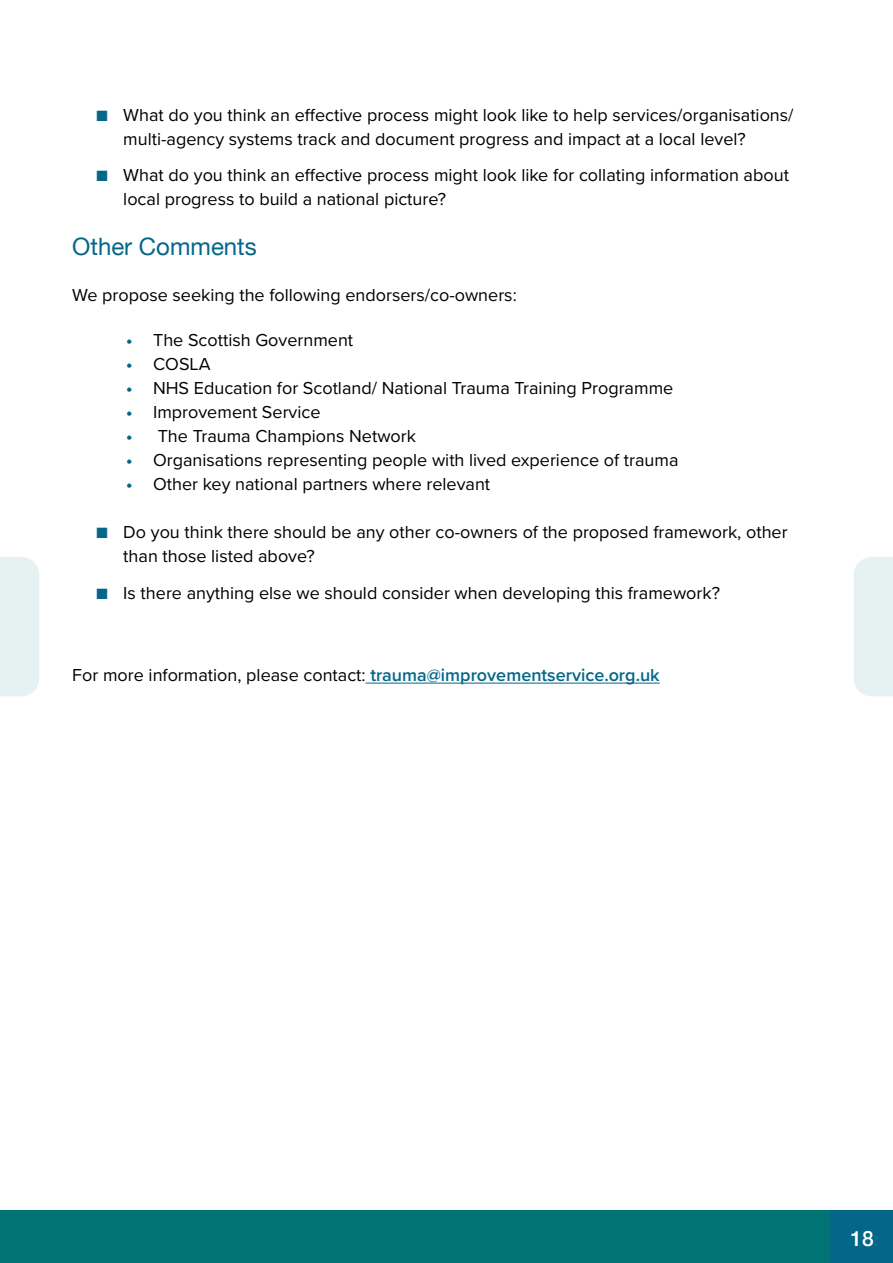
<style>
.page{position:relative;width:893px;height:1263px;background:#fff}
.page>*{position:absolute;margin:0;border:0;box-sizing:border-box;transform-origin:0 0}
.t1{font:24px "Helvetica Neue";color:#04678a}
.t2{font:500 21px "Helvetica Neue";color:#fff}
.bullets{font:18px/24px "Proxima Nova";color:#000}
.body_text{font:18px "Proxima Nova";color:#000}
.s1{color:#04678a}
.s2{font-weight:700;color:#04678a}
.s3{font-weight:600;color:#04678a}
</style>
<div class="page">
<div style="left:0;top:1211px;width:831px;height:52px;background:#027373"></div>
<div style="left:831px;top:1211px;width:62px;height:52px;background:#04678a"></div>
<div style="left:0;top:557px;width:39px;height:139px;background:#e6f1f1"></div>
<div style="left:854px;top:557px;width:39px;height:139px;background:#e6f1f1"></div>
<hr style="left:366px;top:683px;width:294px;height:1px;background:#04678a">
<p class="bullets" style="left:123px;top:102px;width:672px;text-indent:-27px"><span class="s1">■</span> What do you think an effective process might look like to help services/organisations/ multi-agency systems track and document progress and impact at a local level?</p>
<p class="bullets" style="left:123px;top:162px;width:667px;text-indent:-27px"><span class="s1">■</span> What do you think an effective process might look like for collating information about local progress to build a national picture?</p>
<h3 class="t1" style="left:72px;top:229px;width:186px">Other Comments</h3>
<p class="body_text" style="left:72px;top:281px;width:446px">We propose seeking the following endorsers/co-owners:</p>
<p class="bullets" style="left:126px;top:327px;width:229px"><span class="s2">•</span> The Scottish Government</p>
<p class="bullets" style="left:126px;top:351px;width:86px"><span class="s2">•</span> COSLA</p>
<p class="bullets" style="left:126px;top:375px;width:549px"><span class="s2">•</span> NHS Education for Scotland/ National Trauma Training Programme</p>
<p class="bullets" style="left:126px;top:399px;width:196px"><span class="s2">•</span> Improvement Service</p>
<p class="bullets" style="left:126px;top:423px;width:291px"><span class="s2">•</span> The Trauma Champions Network</p>
<p class="bullets" style="left:126px;top:447px;width:554px"><span class="s2">•</span> Organisations representing people with lived experience of trauma</p>
<p class="bullets" style="left:126px;top:471px;width:366px"><span class="s2">•</span> Other key national partners where relevant</p>
<p class="bullets" style="left:123px;top:519px;width:666px;text-indent:-27px"><span class="s1">■</span> Do you think there should be any other co-owners of the proposed framework, other than those listed above?</p>
<p class="bullets" style="left:96px;top:580px;width:625px"><span class="s1">■</span> Is there anything else we should consider when developing this framework?</p>
<p class="body_text" style="left:72px;top:661px;width:589px">For more information, please contact: <span class="s3">trauma@improvementservice.org.uk</span></p>
<p class="t2" style="left:850px;top:1221px;width:25px">18</p>
</div>
